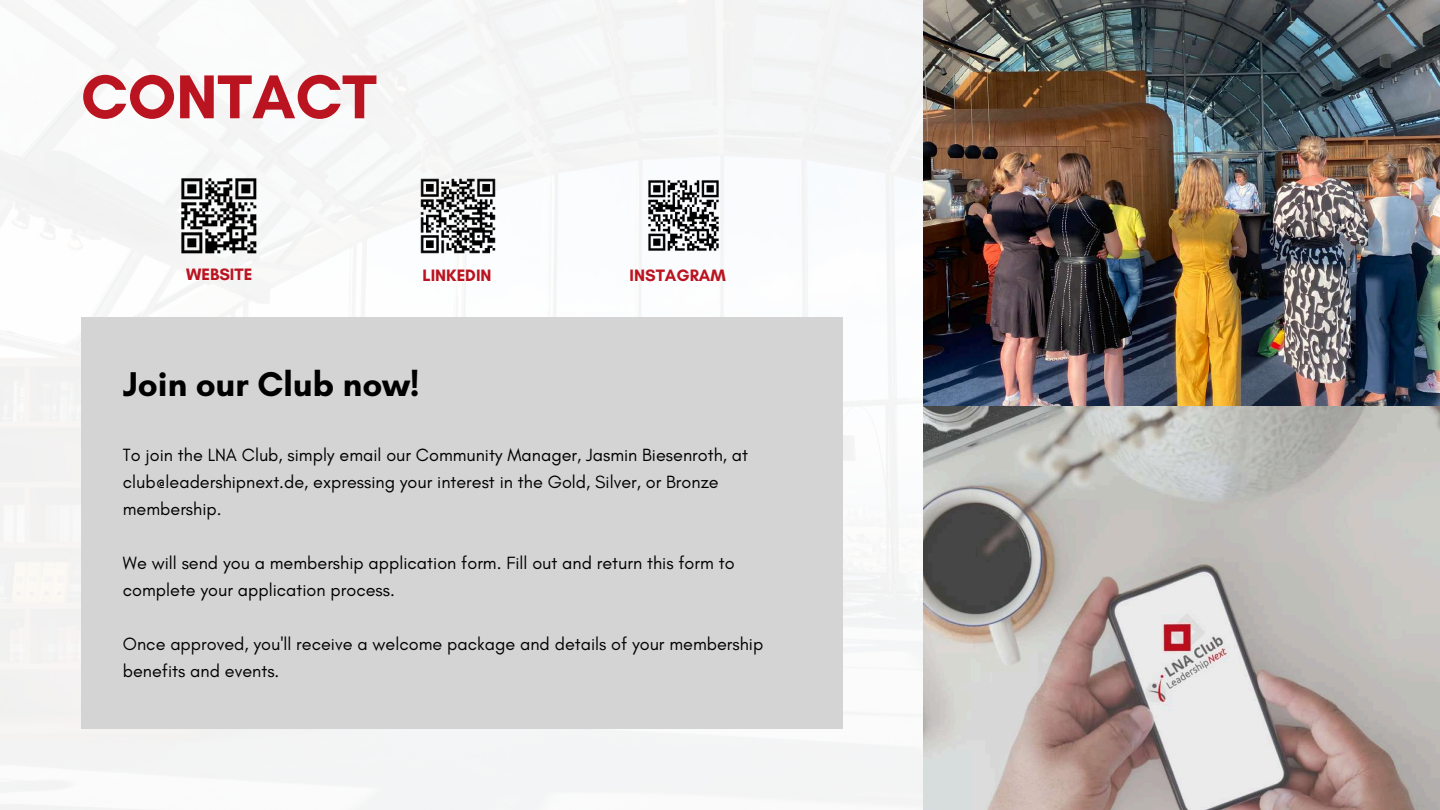
<style>
.page{position:relative;width:1440px;height:810px;background:#fff}
.page>*{position:absolute;margin:0;border:0;box-sizing:border-box;transform-origin:0 0}
.t1{font:700 63px "Glacial Indifference";color:#ba1421}
.t2{font:700 35px "Glacial Indifference";color:#000}
.t3{font:18px/27px "Glacial Indifference";color:#000}
.t4{font:700 16.8px "Glacial Indifference";color:#ba1421}
</style>
<div class="page">
<div style="left:0;top:0;width:924px;height:810px;background:#f6f7f7"></div>
<div style="left:81px;top:317px;width:762px;height:412px;background:#d4d4d4"></div>
<img style="left:924px;top:0;width:516px;height:810px">
<img style="left:411px;top:169px;width:94px;height:94px">
<img style="left:170px;top:166px;width:99px;height:99px">
<img style="left:638px;top:171px;width:90px;height:90px">
<h1 class="t1" style="left:81px;top:58px;width:297px">CONTACT</h1>
<p class="t4" style="left:186px;top:264px;width:68px">WEBSITE</p>
<p class="t4" style="left:423px;top:265px;width:71px">LINKEDIN</p>
<p class="t4" style="left:630px;top:265px;width:98px">INSTAGRAM</p>
<h2 class="t2" style="left:123px;top:363px;width:298px">Join our Club now!</h2>
<p class="t3" style="left:123px;top:441px;width:627px">To join the LNA Club, simply email our Community Manager, Jasmin Biesenroth, at club@leadershipnext.de, expressing your interest in the Gold, Silver, or Bronze membership.</p>
<p class="t3" style="left:123px;top:549px;width:613px">We will send you a membership application form. Fill out and return this form to complete your application process.</p>
<p class="t3" style="left:123px;top:630px;width:642px">Once approved, you'll receive a welcome package and details of your membership benefits and events.</p>
</div>
